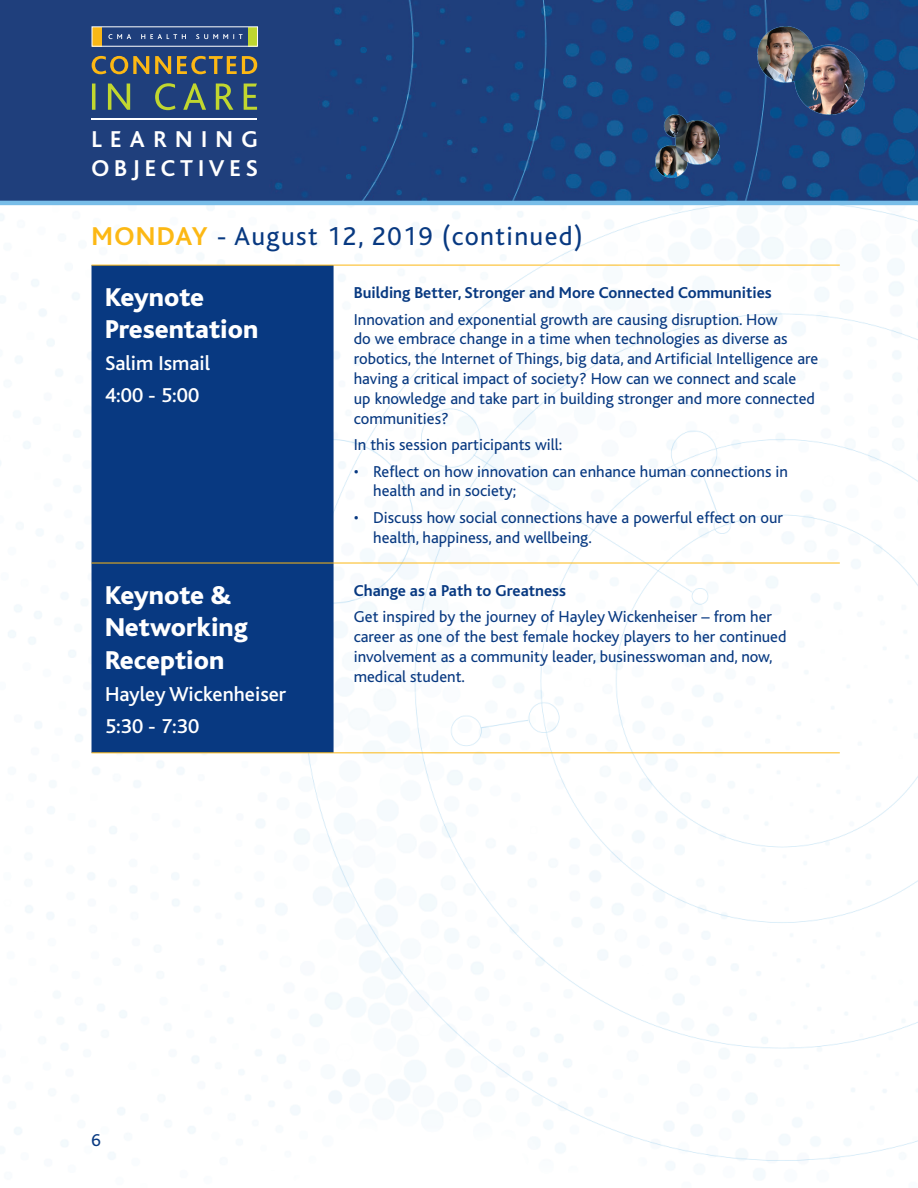
<style>
.page{position:relative;width:918px;height:1188px;background:#fff}
.page>*{position:absolute;margin:0;border:0;box-sizing:border-box;transform-origin:0 0}
.t1{font:800 27px/32.4px "Bliss";color:#fff}
.t2{font:27px "Bliss";letter-spacing:.05em;color:#083981}
.t3{font:700 24px/28.8px "Bliss";letter-spacing:.2em;color:#fff}
.t4{font:500 21px/32px "Bliss";color:#fff}
.t5{font:18px "Bliss";color:#083981}
.t6{font:16.5px/19.8px "Bliss";color:#083981}
.t7{font:700 16.5px "Bliss";color:#083981}
.s1{font-weight:700;color:#fcb814}
</style>
<div class="page">
<img style="left:0;top:205px;width:918px;height:975px">
<img style="left:0;top:0;width:918px;height:201px">
<img style="left:655px;top:115px;width:64px;height:62px">
<img style="left:757px;top:26px;width:107px;height:89px">
<hr style="left:0;top:201px;width:918px;height:4px;background:#78bde8">
<svg style="left:92px;top:56px;width:165px;height:18px;background:#736d53"></svg>
<svg style="left:92px;top:83px;width:165px;height:27px;background:#486568"></svg>
<hr style="left:92px;top:118px;width:165px;height:1px;background:#fff">
<div style="left:102px;top:27px;width:146px;height:19px;background:#1f3f7c"></div>
<svg style="left:108px;top:34px;width:135px;height:5px"></svg>
<div style="left:92px;top:27px;width:10px;height:19px;background:#f9b716"></div>
<div style="left:248px;top:27px;width:9px;height:19px;background:#bed630"></div>
<div style="left:92px;top:266px;width:242px;height:486px;background:#083981"></div>
<hr style="left:92px;top:265px;width:242px;height:1px;background:#fcb814">
<hr style="left:334px;top:265px;width:506px;height:1px;background:#fcb814">
<hr style="left:92px;top:563px;width:242px;height:1px;background:#fcb814">
<hr style="left:334px;top:563px;width:506px;height:1px;background:#fcb814">
<hr style="left:92px;top:752px;width:242px;height:1px;background:#fcb814">
<hr style="left:334px;top:752px;width:506px;height:1px;background:#fcb814">
<h2 class="t3" style="left:92px;top:125px;width:168px">LEARNING<br>OBJECTIVES</h2>
<h1 class="t2" style="left:92px;top:222px;width:493px"><span class="s1">MONDAY</span> - August 12, 2019 (continued)</h1>
<h1 class="t1" style="left:105px;top:282px;width:155px">Keynote<br>Presentation</h1>
<p class="t4" style="left:105px;top:348px;width:107px">Salim Ismail<br>4:00 - 5:00</p>
<h1 class="t1" style="left:105px;top:579px;width:144px">Keynote &amp;<br>Networking<br>Reception</h1>
<p class="t4" style="left:105px;top:678px;width:183px">Hayley Wickenheiser<br>5:30 - 7:30</p>
<p class="t7" style="left:354px;top:284px;width:420px">Building Better, Stronger and More Connected Communities</p>
<p class="t6" style="left:354px;top:310px;width:466px">Innovation and exponential growth are causing disruption. How<br>do we embrace change in a time when technologies as diverse as robotics, the Internet of Things, big data, and Artificial Intelligence are having a critical impact of society? How can we connect and scale<br>up knowledge and take part in building stronger and more connected communities?</p>
<p class="t6" style="left:354px;top:435px;width:210px">In this session participants will:</p>
<p class="t6" style="left:373px;top:462px;width:416px;text-indent:-20px">• Reflect on how innovation can enhance human connections in health and in society;</p>
<p class="t6" style="left:373px;top:508px;width:411px;text-indent:-20px">• Discuss how social connections have a powerful effect on our health, happiness, and wellbeing.</p>
<p class="t7" style="left:354px;top:582px;width:214px">Change as a Path to Greatness</p>
<p class="t6" style="left:354px;top:607px;width:434px">Get inspired by the journey of Hayley Wickenheiser – from her career as one of the best female hockey players to her continued involvement as a community leader, businesswoman and, now, medical student.</p>
<p class="t5" style="left:92px;top:1131px;width:11px">6</p>
</div>
